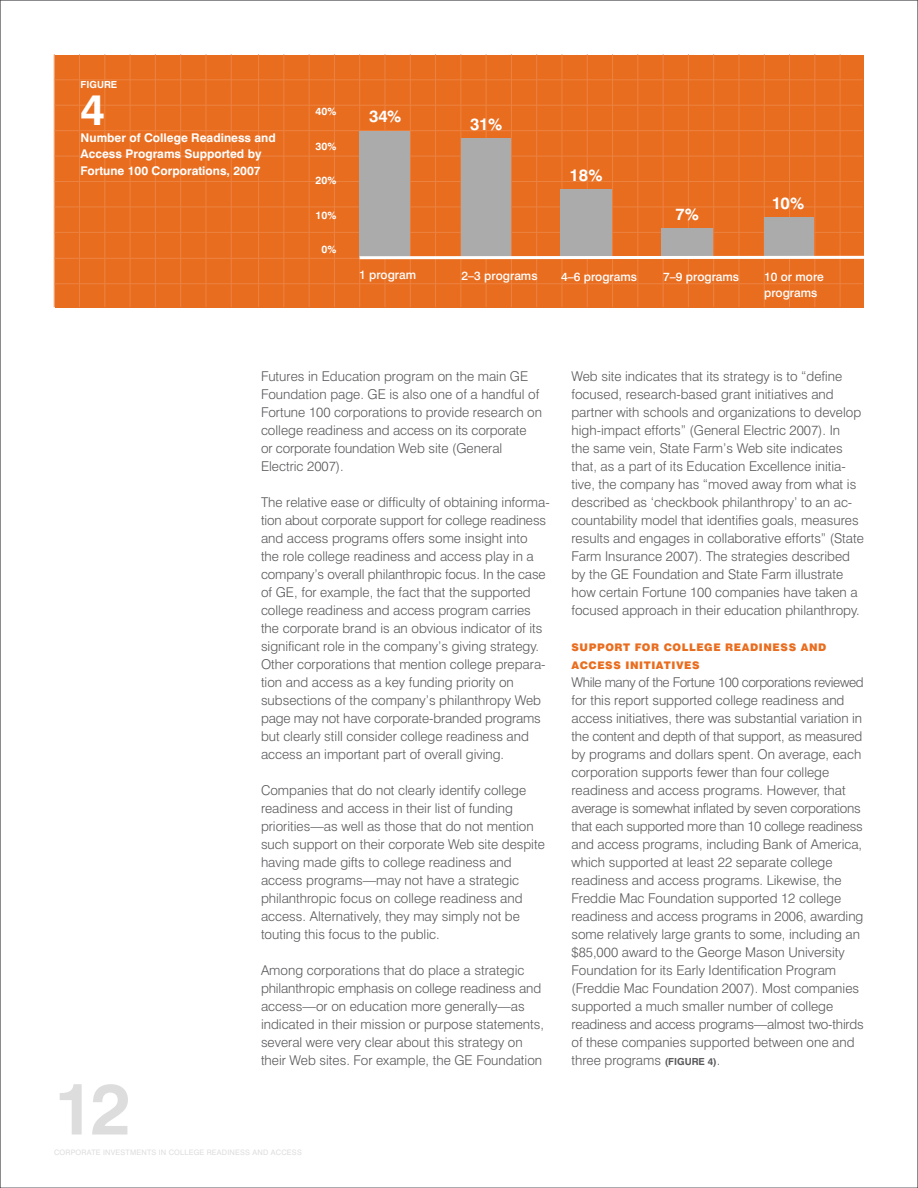
<style>
.page{position:relative;width:918px;height:1188px;background:#fff}
.page>*{position:absolute;margin:0;border:0;box-sizing:border-box;transform-origin:0 0}
.t1{font:700 72px "Swiss 721 BT";color:#deddde}
.t2{font:700 43.5px "Swiss 721 BT";color:#fff}
.t3{font:700 16.5px "Swiss 721 BT";letter-spacing:-.025em;color:#fff}
.t4{font:300 13.5px/18px "Swiss 721 BT";color:#58575a}
.t5{font:700 12px/16.5px "Swiss 721 BT";color:#fff}
.t6{font:500 12px/15.8px "Swiss 721 BT";color:#fff}
.t7{font:900 10.5px/18px "Swiss 721 BT";letter-spacing:.055em;color:#e96d1f}
.t8{font:700 10.5px "Swiss 721 BT";color:#fff}
.t9{font:700 9.75px "Swiss 721 BT";color:#fff}
.t10{font:7.5px "Swiss 721 BT";letter-spacing:.025em;color:#deddde}
.s1{font-weight:700;font-size:9.75px}
</style>
<div class="page">
<div style="left:55px;top:55px;width:809px;height:253px;background:#e96d1f"></div>
<hr style="left:258px;top:54px;width:1px;height:253px;background:#ec8341">
<hr style="left:284px;top:54px;width:1px;height:253px;background:#ec8341">
<hr style="left:309px;top:54px;width:1px;height:253px;background:#ec8341">
<hr style="left:334px;top:54px;width:1px;height:253px;background:#ec8341">
<hr style="left:359px;top:54px;width:1px;height:253px;background:#ec8341">
<hr style="left:385px;top:54px;width:1px;height:253px;background:#ec8341">
<hr style="left:410px;top:54px;width:1px;height:253px;background:#ec8341">
<hr style="left:435px;top:54px;width:1px;height:253px;background:#ec8341">
<hr style="left:461px;top:54px;width:1px;height:253px;background:#ec8341">
<hr style="left:486px;top:54px;width:1px;height:253px;background:#ec8341">
<hr style="left:511px;top:54px;width:1px;height:253px;background:#ec8341">
<hr style="left:536px;top:54px;width:1px;height:253px;background:#ec8341">
<hr style="left:562px;top:54px;width:1px;height:253px;background:#ec8341">
<hr style="left:587px;top:54px;width:1px;height:253px;background:#ec8341">
<hr style="left:612px;top:54px;width:1px;height:253px;background:#ec8341">
<hr style="left:638px;top:54px;width:1px;height:253px;background:#ec8341">
<hr style="left:663px;top:54px;width:1px;height:253px;background:#ec8341">
<hr style="left:688px;top:54px;width:1px;height:253px;background:#ec8341">
<hr style="left:713px;top:54px;width:1px;height:253px;background:#ec8341">
<hr style="left:739px;top:54px;width:1px;height:253px;background:#ec8341">
<hr style="left:764px;top:54px;width:1px;height:253px;background:#ec8341">
<hr style="left:789px;top:54px;width:1px;height:253px;background:#ec8341">
<hr style="left:815px;top:54px;width:1px;height:253px;background:#ec8341">
<hr style="left:840px;top:54px;width:1px;height:253px;background:#ec8341">
<hr style="left:54px;top:54px;width:1px;height:253px;background:#ec8341">
<hr style="left:79px;top:54px;width:1px;height:253px;background:#ec8341">
<hr style="left:105px;top:54px;width:1px;height:253px;background:#ec8341">
<hr style="left:130px;top:54px;width:1px;height:253px;background:#ec8341">
<hr style="left:155px;top:54px;width:1px;height:253px;background:#ec8341">
<hr style="left:180px;top:54px;width:1px;height:253px;background:#ec8341">
<hr style="left:206px;top:54px;width:1px;height:253px;background:#ec8341">
<hr style="left:231px;top:54px;width:1px;height:253px;background:#ec8341">
<hr style="left:55px;top:258px;width:808px;height:1px;background:#ec8341">
<hr style="left:55px;top:284px;width:808px;height:1px;background:#ec8341">
<hr style="left:55px;top:80px;width:808px;height:1px;background:#ec8341">
<hr style="left:55px;top:105px;width:808px;height:1px;background:#ec8341">
<hr style="left:55px;top:130px;width:808px;height:1px;background:#ec8341">
<hr style="left:55px;top:156px;width:808px;height:1px;background:#ec8341">
<hr style="left:55px;top:181px;width:808px;height:1px;background:#ec8341">
<hr style="left:55px;top:207px;width:808px;height:1px;background:#ec8341">
<hr style="left:55px;top:232px;width:808px;height:1px;background:#ec8341">
<div style="left:560px;top:189px;width:52px;height:68px;background:#ababac"></div>
<div style="left:662px;top:228px;width:51px;height:29px;background:#ababac"></div>
<div style="left:764px;top:217px;width:50px;height:40px;background:#ababac"></div>
<div style="left:360px;top:131px;width:50px;height:126px;background:#ababac"></div>
<div style="left:461px;top:138px;width:50px;height:119px;background:#ababac"></div>
<hr style="left:360px;top:256px;width:508px;height:3px;background:#fff">
<p class="t9" style="left:81px;top:78px;width:38px">Figure</p>
<h2 class="t2" style="left:81px;top:83px;width:26px">4</h2>
<p class="t5" style="left:81px;top:129px;width:197px">Number of College Readiness and<br>Access Programs Supported by<br>Fortune 100 Corporations, 2007</p>
<p class="t8" style="left:315px;top:105px;width:22px">40%</p>
<p class="t8" style="left:315px;top:140px;width:22px">30%</p>
<p class="t8" style="left:315px;top:174px;width:22px">20%</p>
<p class="t8" style="left:315px;top:209px;width:22px">10%</p>
<p class="t8" style="left:321px;top:243px;width:16px">0%</p>
<p class="t3" style="left:369px;top:106px;width:34px">34%</p>
<p class="t6" style="left:359px;top:266px;width:59px">1 program</p>
<p class="t3" style="left:470px;top:114px;width:33px">31%</p>
<p class="t3" style="left:570px;top:165px;width:34px">18%</p>
<p class="t3" style="left:676px;top:204px;width:25px">7%</p>
<p class="t3" style="left:772px;top:193px;width:34px">10%</p>
<p class="t6" style="left:462px;top:267px;width:77px">2–3 programs</p>
<p class="t6" style="left:561px;top:269px;width:77px">4–6 programs</p>
<p class="t6" style="left:764px;top:269px;width:61px">10 or more programs</p>
<p class="t6" style="left:663px;top:269px;width:77px">7–9 programs</p>
<p class="t4" style="left:261px;top:367px;width:283px">Futures in Education program on the main GE Foundation page. GE is also one of a handful of Fortune 100 corporations to provide research on college readiness and access on its corporate<br>or corporate foundation Web site (General Electric 2007).</p>
<p class="t4" style="left:261px;top:493px;width:290px">The relative ease or difficulty of obtaining informa&shy;tion about corporate support for college readiness and access programs offers some insight into<br>the role college readiness and access play in a company’s overall philanthropic focus. In the case of GE , for example, the fact that the supported college readiness and access program carries the corporate brand is an obvious indicator of its significant role in the company’s giving strategy.<br>Other corporations that mention college prepara&shy;tion and access as a key funding priority on subsections of the company’s philanthropy Web page may not have corporate-branded programs but clearly still consider college readiness and access an important part of overall giving.</p>
<p class="t4" style="left:261px;top:781px;width:285px">Companies that do not clearly identify college readiness and access in their list of funding priorities—as well as those that do not mention such support on their corporate Web site despite having made gifts to college readiness and access programs—may not have a strategic philanthropic focus on college readiness and access. Alternatively, they may simply not be touting this focus to the public.</p>
<p class="t4" style="left:261px;top:961px;width:285px">Among corporations that do place a strategic philanthropic emphasis on college readiness and access—or on education more generally—as indicated in their mission or purpose statements, several were very clear about this strategy on their Web sites. For example, the GE Foundation</p>
<h1 class="t1" style="left:54px;top:1065px;width:79px">12</h1>
<p class="t10" style="left:54px;top:1148px;width:224px">CORPORATE INVESTMENTS IN COLLEGE READI NESS AND ACC</p>
<p class="t10" style="left:287px;top:1148px;width:16px">ESS</p>
<p class="t4" style="left:572px;top:367px;width:294px">Web site indicates that its strategy is to “define focused, research-based grant initiatives and partner with schools and organizations to develop high-impact efforts” (General Electric 2007). In<br>the same vein, State Farm’s Web site indicates that, as a part of its Education Excellence initia&shy;tive, the company has “moved away from what is described as ‘checkbook philanthropy’ to an ac&shy;countability model that identifies goals, measures results and engages in collaborative efforts” (State Farm Insurance 2007). The strategies described by the GE Foundation and State Farm illustrate how certain Fortune 100 companies have taken a focused approach in their education philanthropy.</p>
<p class="t7" style="left:572px;top:639px;width:256px">SUPPORT FOR COLLEGE READINESS AND<br>ACC</p>
<p class="t7" style="left:597px;top:657px;width:104px">ESS INITIATIVES</p>
<p class="t4" style="left:572px;top:673px;width:294px">While many of the Fortune 100 corporations reviewed for this report supported college readiness and access initiatives, there was substantial variation in the content and depth of that support, as measured by programs and dollars spent. On average, each corporation supports fewer than four college readiness and access programs. H owever, that average is somewhat inflated by seven corporations that each supported more than 10 college readiness and access programs, including Bank of America, which supported at least 22 separate college readiness and access programs. Likewise, the Freddie Mac Foundation supported 12 college readiness and access programs in 2006, awarding some relatively large grants to some, including an $85,000 award to the George M ason University Foundation for its Early Identification Program (Freddie Mac Foundation 2007). Most companies supported a much smaller number of college readiness and access programs—almost two-thirds of these companies supported between one and three programs <span class="s1">(Figure 4)</span>.</p>
</div>
